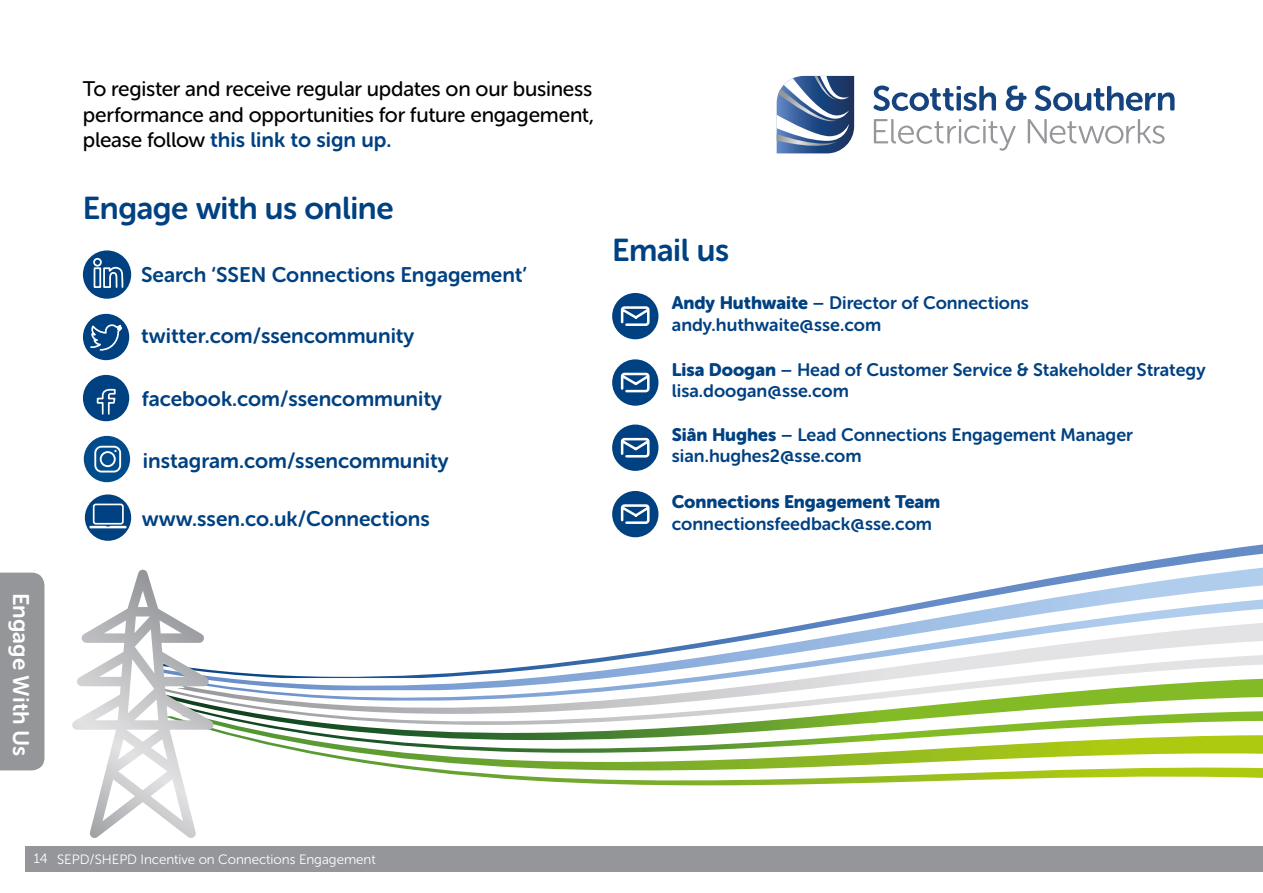
<style>
.page{position:relative;width:1263px;height:893px;background:#fff}
.page>*{position:absolute;margin:0;border:0;box-sizing:border-box;transform-origin:0 0}
.t1{font:31.5px "Museo Sans Rounded 700";letter-spacing:-.015em;color:#004182}
.t2{font:22.5px "Museo Sans Rounded 700";color:#fff}
.t3{font:21px "Museo Sans Rounded 700";color:#004182}
.t4{font:21px/25.5px "Museo Sans Rounded 500";letter-spacing:-.01em;color:#000}
.t5{font:18px/21.6px "Museo Sans Rounded 700";color:#004182}
.t6{font:18px "Museo Sans Rounded 900";color:#004182}
.t7{font:13.5px "Museo Sans Rounded 300";color:#fff}
.s1{font-family:"Museo Sans Rounded 500";color:#000}
.s2{font-family:"Museo Sans Rounded 900"}
</style>
<div class="page">
<div style="left:83px;top:314px;width:46px;height:46px;background:#004182;border-radius:50%"></div>
<svg style="left:90px;top:324px;width:32px;height:27px"></svg>
<div style="left:83px;top:250px;width:48px;height:49px;background:#004182;border-radius:50%"></div>
<svg style="left:93px;top:257px;width:31px;height:31px"></svg>
<div style="left:83px;top:375px;width:46px;height:46px;background:#004182;border-radius:50%"></div>
<svg style="left:96px;top:388px;width:20px;height:27px"></svg>
<svg style="left:777px;top:76px;width:77px;height:77px"></svg>
<svg style="left:873px;top:86px;width:123px;height:25px"></svg>
<svg style="left:1006px;top:86px;width:20px;height:25px"></svg>
<svg style="left:1035px;top:86px;width:139px;height:25px"></svg>
<svg style="left:874px;top:119px;width:142px;height:32px"></svg>
<svg style="left:1028px;top:119px;width:136px;height:25px"></svg>
<svg style="left:1108px;top:544px;width:155px;height:24px"></svg>
<svg style="left:940px;top:568px;width:323px;height:31px"></svg>
<svg style="left:813px;top:599px;width:450px;height:24px"></svg>
<svg style="left:620px;top:623px;width:643px;height:32px"></svg>
<svg style="left:214px;top:655px;width:1049px;height:24px"></svg>
<svg style="left:214px;top:679px;width:1049px;height:22px"></svg>
<svg style="left:214px;top:701px;width:1049px;height:11px"></svg>
<svg style="left:214px;top:712px;width:1049px;height:4px"></svg>
<svg style="left:214px;top:716px;width:1049px;height:69px"></svg>
<svg style="left:72px;top:570px;width:142px;height:268px"></svg>
<div style="left:85px;top:494px;width:46px;height:47px;background:#004182;border-radius:50%"></div>
<div style="left:93px;top:504px;width:31px;height:21px;border:2px solid #fff;border-radius:2px"></div>
<svg style="left:90px;top:526px;width:36px;height:2px"></svg>
<div style="left:612px;top:293px;width:46px;height:46px;background:#004182;border-radius:50%"></div>
<svg style="left:620px;top:306px;width:30px;height:20px"></svg>
<div style="left:612px;top:359px;width:46px;height:47px;background:#004182;border-radius:50%"></div>
<svg style="left:620px;top:372px;width:30px;height:21px"></svg>
<div style="left:612px;top:425px;width:46px;height:46px;background:#004182;border-radius:50%"></div>
<svg style="left:620px;top:437px;width:30px;height:21px"></svg>
<div style="left:612px;top:491px;width:46px;height:46px;background:#004182;border-radius:50%"></div>
<svg style="left:620px;top:504px;width:30px;height:20px"></svg>
<div style="left:84px;top:436px;width:46px;height:46px;background:#004b8c;border-radius:50%"></div>
<svg style="left:94px;top:445px;width:28px;height:28px"></svg>
<div style="left:0;top:573px;width:44px;height:197px;background:#94969a"></div>
<div style="left:26px;top:847px;width:1237px;height:25px;background:#94969a"></div>
<p class="t2" style="left:33px;top:593px;width:164px;rotate:90deg">Engage With Us</p>
<p class="t4" style="left:83px;top:76px;width:512px">To register and receive regular updates on our business performance and opportunities for future engagement,</p>
<p class="t3" style="left:83px;top:128px;width:310px"><span class="s1">please follow</span> this link to sign up.</p>
<h1 class="t1" style="left:83px;top:190px;width:312px">Engage with us online</h1>
<p class="t3" style="left:141px;top:263px;width:387px">Search ‘SSEN Connections Engagement’</p>
<p class="t3" style="left:141px;top:324px;width:275px">twitter.com/ssencommunity</p>
<p class="t3" style="left:142px;top:387px;width:302px">facebook.com/ssencommunity</p>
<p class="t3" style="left:143px;top:449px;width:307px">instagram.com/ssencommunity</p>
<p class="t3" style="left:142px;top:507px;width:289px">www.ssen.co.uk/Connections</p>
<h1 class="t1" style="left:612px;top:233px;width:118px">Email us</h1>
<p class="t5" style="left:672px;top:292px;width:358px"><span class="s2">Andy Huthwaite</span> – Director of Connections andy.huthwaite@sse.com</p>
<p class="t5" style="left:672px;top:359px;width:535px"><span class="s2">Lisa Doogan</span> – Head of Customer Service &amp; Stakeholder Strategy lisa.doogan@sse.com</p>
<p class="t5" style="left:672px;top:424px;width:462px"><span class="s2">Siân Hughes</span> – Lead Connections Engagement Manager sian.hughes2@sse.com</p>
<p class="t6" style="left:672px;top:492px;width:270px">Connections Engagement Team</p>
<p class="t5" style="left:672px;top:513px;width:262px">connectionsfeedback@sse.com</p>
<p class="t7" style="left:34px;top:852px;width:343px">14 SEPD/SHEPD Incentive on Connections Engagement</p>
</div>
